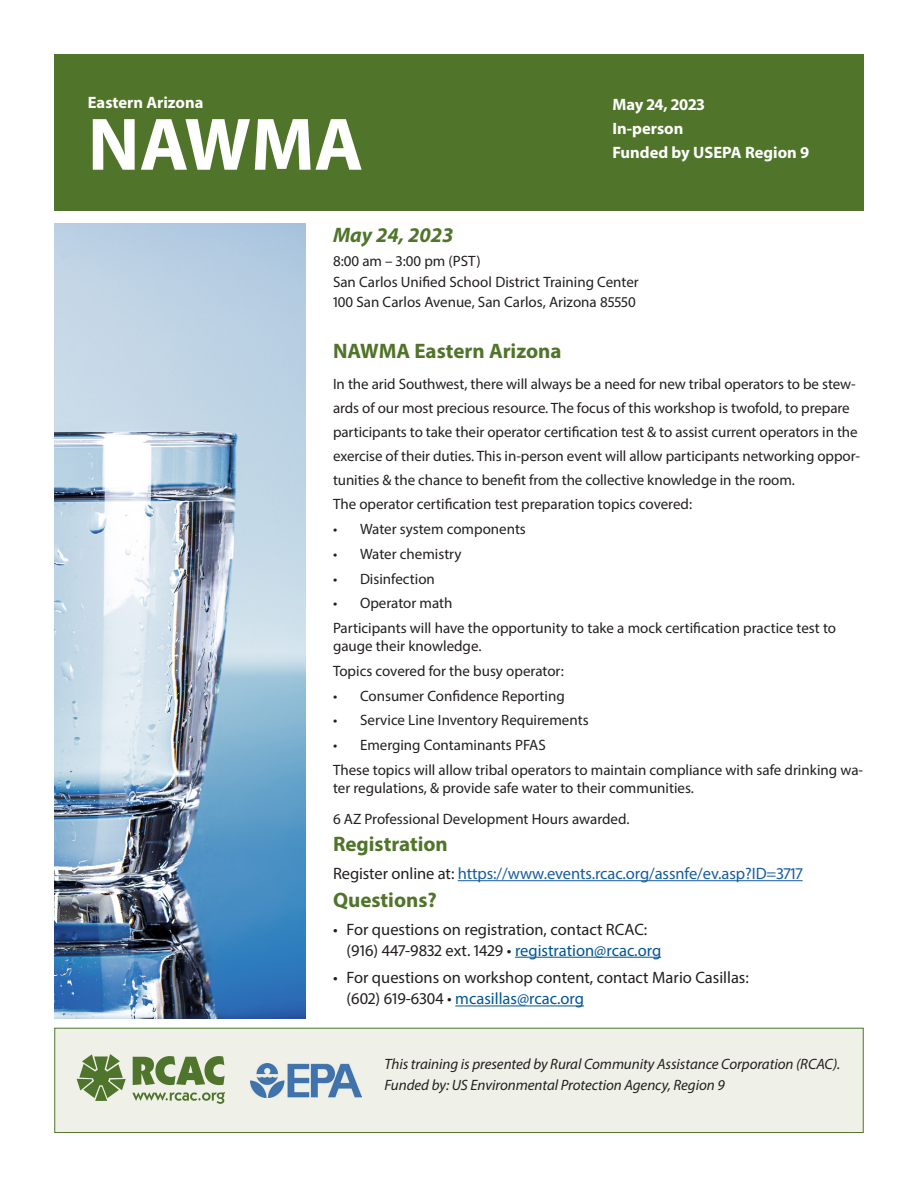
<style>
.page{position:relative;width:918px;height:1188px;background:#fff}
.page>*{position:absolute;margin:0;border:0;box-sizing:border-box;transform-origin:0 0}
.limited_to{font:700 75px "Myriad Pro";color:#fff}
.limited_to-2{font:700 21px "Myriad Pro";color:#50752a}
.t1{font:italic 700 21px "Myriad Pro";color:#50752a}
.Body{font:700 21px "Myriad Pro";color:#50752a}
.t2{font:16.5px/21px "Myriad Pro";color:#231f20}
.Body-2{font:16.5px "Myriad Pro";letter-spacing:-.005em;color:#175d9e}
.limited_to-3{font:700 16.5px "Myriad Pro";color:#fff}
.Body-3{font:15px/24px "Myriad Pro";letter-spacing:-.005em;color:#231f20}
.Body-4{font:italic 15px/21px "Myriad Pro";letter-spacing:-.005em;color:#231f20}
.s1{color:#231f20}
.s2{color:#005594}
</style>
<div class="page">
<div style="left:54px;top:54px;width:810px;height:156px;background:#50752a"></div>
<hr style="left:458px;top:880px;width:345px;height:1px;background:#175d9e">
<hr style="left:515px;top:957px;width:146px;height:1px;background:#005594">
<hr style="left:455px;top:1006px;width:129px;height:1px;background:#005594">
<div style="left:54px;top:1028px;width:810px;height:105px;background:#eff0e8;border:1px solid #50752a"></div>
<svg style="left:77px;top:1054px;width:49px;height:47px"></svg>
<svg style="left:133px;top:1056px;width:92px;height:29px"></svg>
<svg style="left:132px;top:1092px;width:93px;height:12px"></svg>
<img style="left:250px;top:1063px;width:112px;height:35px">
<img style="left:54px;top:224px;width:252px;height:794px">
<p class="limited_to-3" style="left:88px;top:92px;width:117px">Eastern Arizona</p>
<p class="limited_to" style="left:88px;top:96px;width:277px">NAWMA</p>
<p class="limited_to-3" style="left:612px;top:94px;width:94px">May 24, 2023</p>
<p class="limited_to-3" style="left:612px;top:118px;width:72px">In-person</p>
<p class="limited_to-3" style="left:612px;top:142px;width:199px">Funded by USEPA Region 9</p>
<p class="t1" style="left:333px;top:221px;width:122px">May 24, 2023</p>
<p class="Body-3" style="left:333px;top:250px;width:307px;line-height:21px">8:00 am – 3:00 pm (PST)<br>San Carlos Unified School District Training Center</p>
<p class="Body-3" style="left:333px;top:290px;width:304px">100 San Carlos Avenue, San Carlos, Arizona 85550</p>
<p class="limited_to-2" style="left:333px;top:337px;width:230px">NAWMA Eastern Arizona</p>
<p class="Body-3" style="left:333px;top:371px;width:529px">In the arid Southwest, there will always be a need for new tribal operators to be stew&shy;ards of our most precious resource. The focus of this workshop is twofold, to prepare participants to take their operator certification test &amp; to assist current operators in the exercise of their duties. This in-person event will allow participants networking oppor&shy;tunities &amp; the chance to benefit from the collective knowledge in the room.</p>
<p class="Body-3" style="left:333px;top:492px;width:361px">The operator certification test preparation topics covered:</p>
<p class="Body-3" style="left:333px;top:517px;width:194px">• Water system components</p>
<p class="Body-3" style="left:333px;top:542px;width:130px">• Water chemistry</p>
<p class="Body-3" style="left:333px;top:566px;width:103px">• Disinfection</p>
<p class="Body-3" style="left:333px;top:591px;width:121px">• Operator math</p>
<p class="Body-3" style="left:333px;top:619px;width:505px;line-height:18px">Participants will have the opportunity to take a mock certification practice test to gauge their knowledge.</p>
<p class="Body-3" style="left:333px;top:659px;width:232px">Topics covered for the busy operator:</p>
<p class="Body-3" style="left:333px;top:683px;width:233px">• Consumer Confidence Reporting</p>
<p class="Body-3" style="left:333px;top:708px;width:257px">• Service Line Inventory Requirements</p>
<p class="Body-3" style="left:333px;top:733px;width:214px">• Emerging Contaminants PFAS</p>
<p class="Body-3" style="left:333px;top:761px;width:532px;line-height:18px">These topics will allow tribal operators to maintain compliance with safe drinking wa&shy;ter regulations, &amp; provide safe water to their communities.</p>
<p class="Body-3" style="left:333px;top:806px;width:298px">6 AZ Professional Development Hours awarded.</p>
<p class="limited_to-2" style="left:333px;top:831px;width:116px">Registration</p>
<p class="Body-2" style="left:333px;top:863px;width:471px"><span class="s1">Register online at:</span> https://www.events.rcac.org/assnfe/ev.asp?ID=3717</p>
<p class="Body" style="left:333px;top:886px;width:105px">Questions?</p>
<p class="t2" style="left:346px;top:918px;width:316px;text-indent:-14px">• For questions on registration, contact RCAC: (916) 447-9832 ext. 1429 • <span class="s2">registration@rcac.org</span></p>
<p class="t2" style="left:346px;top:967px;width:404px;text-indent:-14px">• For questions on workshop content, contact Mario Casillas: (602) 619-6304 • <span class="s2">mcasillas@rcac.org</span></p>
<p class="Body-4" style="left:384px;top:1053px;width:457px">This training is presented by Rural Community Assistance Corporation (RCAC).<br>Funded by: US Environmental Protection Agency, Region 9</p>
</div>
